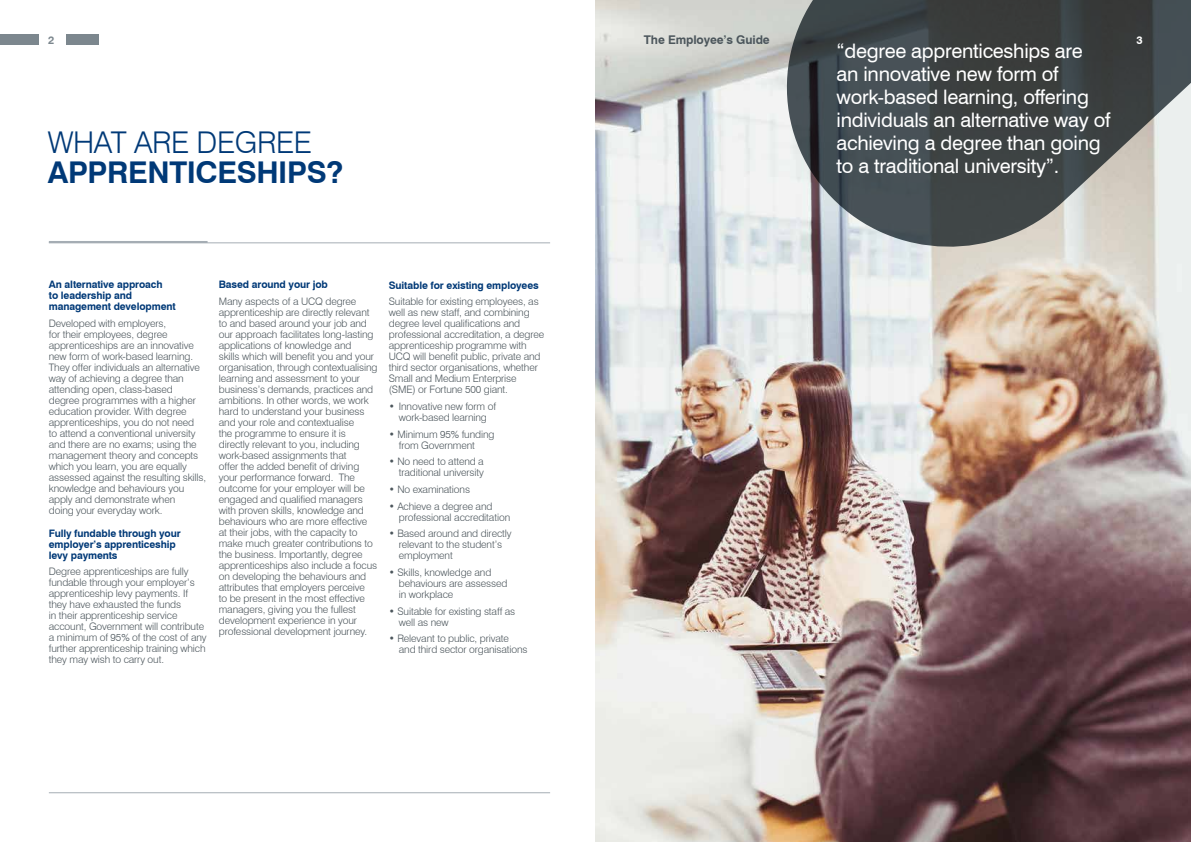
<style>
.page{position:relative;width:1191px;height:842px;background:#fff}
.page>*{position:absolute;margin:0;border:0;box-sizing:border-box;transform-origin:0 0}
.t1{font:700 30px "Swiss 721 BT";letter-spacing:-.015em;color:#003977}
.t2{font:300 30px "Swiss 721 BT";letter-spacing:-.015em;color:#003977}
.t3{font:20px/23px "Swiss 721 BT";letter-spacing:-.015em;color:#fff}
.t4{font:700 12px "Swiss 721 BT";letter-spacing:-.01em;color:#4c565c}
.t5{font:700 11px "Swiss 721 BT";color:#7c878e}
.t6{font:700 11px "Swiss 721 BT";color:#fff}
.t7{font:300 10.3px/11px "Swiss 721 BT";letter-spacing:-.01em;color:#4c565c}
.t8{font:700 10.3px/11px "Swiss 721 BT";letter-spacing:-.01em;color:#003977}
</style>
<div class="page">
<hr style="left:49px;top:242px;width:501px;height:1px;background:#a5adb4">
<hr style="left:49px;top:792px;width:501px;height:1px;background:#a5adb4">
<hr style="left:49px;top:241px;width:158px;height:2px;background:#a5adb4">
<img style="left:595px;top:0;width:596px;height:842px">
<svg style="left:769px;top:0;width:422px;height:263px;background:#6c7071"></svg>
<div style="left:66px;top:34px;width:32px;height:11px;background:#7c878e"></div>
<div style="left:0;top:34px;width:39px;height:11px;background:#7c878e"></div>
<p class="t5" style="left:48px;top:33px;width:8px">2</p>
<p class="t4" style="left:644px;top:32px;width:127px">The Employee’s Guide</p>
<p class="t6" style="left:1136px;top:33px;width:8px">3</p>
<h2 class="t3" style="left:836px;top:39px;width:275px">“degree apprenticeships are<br>an innovative new form of work-based learning, offering individuals an alternative way of achieving a degree than going to a traditional university”.</h2>
<h1 class="t2" style="left:48px;top:124px;width:266px">WHAT ARE DEGREE</h1>
<h1 class="t1" style="left:48px;top:154px;width:297px">APPRENTICESHIPS?</h1>
<p class="t8" style="left:49px;top:279px;width:128px">An alternative approach<br>to leadership and management development</p>
<p class="t7" style="left:49px;top:318px;width:159px">Developed with employers,<br>for their employees, degree apprenticeships are an innovative new form of work-based learning.<br>They offer individuals an alternative way of achieving a degree than attending open, class-based<br>degree programmes with a higher education provider. With degree apprenticeships, you do not need<br>to attend a conventional university and there are no exams; using the management theory and concepts which you learn, you are equally assessed against the resulting skills, knowledge and behaviours you apply and demonstrate when<br>doing your everyday work.</p>
<p class="t8" style="left:49px;top:527px;width:133px">Fully fundable through your employer’s apprenticeship levy payments</p>
<p class="t7" style="left:49px;top:566px;width:159px">Degree apprenticeships are fully fundable through your employer’s apprenticeship levy payments. If they have exhausted the funds<br>in their apprenticeship service account, Government will contribute a minimum of 95% of the cost of any further apprenticeship training which they may wish to carry out.</p>
<p class="t8" style="left:219px;top:279px;width:111px">Based around your job</p>
<p class="t7" style="left:219px;top:296px;width:160px">Many aspects of a UCQ degree apprenticeship are directly relevant to and based around your job and our approach facilitates long-lasting applications of knowledge and<br>skills which will benefit you and your organisation, through contextualising learning and assessment to your business’s demands, practices and ambitions. In other words, we work hard to understand your business and your role and contextualise<br>the programme to ensure it is directly relevant to you, including work-based assignments that<br>offer the added benefit of driving your performance forward. The outcome for your employer will be engaged and qualified managers with proven skills, knowledge and behaviours who are more effective at their jobs, with the capacity to make much greater contributions to the business. Importantly, degree apprenticeships also include a focus on developing the behaviours and attributes that employers perceive<br>to be present in the most effective managers, giving you the fullest development experience in your professional development journey.</p>
<p class="t8" style="left:389px;top:279px;width:151px">Suitable for existing employees</p>
<p class="t7" style="left:389px;top:296px;width:157px">Suitable for existing employees, as well as new staff, and combining degree level qualifications and professional accreditation, a degree apprenticeship programme with UCQ will benefit public, private and third sector organisations, whether Small and Medium Enterprise (SME) or Fortune 500 giant.</p>
<p class="t7" style="left:389px;top:401px;width:109px;text-align:center">• Innovative new form of work-based learning</p>
<p class="t7" style="left:399px;top:428px;width:97px;text-indent:-10px">• Minimum 95% funding from Government</p>
<p class="t7" style="left:389px;top:456px;width:96px;text-align:right">• No need to attend a traditional university</p>
<p class="t7" style="left:389px;top:484px;width:83px">• No examinations</p>
<p class="t7" style="left:399px;top:500px;width:113px;text-indent:-10px">• Achieve a degree and professional accreditation</p>
<p class="t7" style="left:399px;top:528px;width:114px;text-indent:-10px">• Based around and directly relevant to the student’s employment</p>
<p class="t7" style="left:399px;top:567px;width:110px;text-indent:-10px">• Skills, knowledge and behaviours are assessed in workplace</p>
<p class="t7" style="left:399px;top:605px;width:118px;text-indent:-10px">• Suitable for existing staff as well as new</p>
<p class="t7" style="left:399px;top:633px;width:130px;text-indent:-10px">• Relevant to public, private and third sector organisations</p>
</div>
